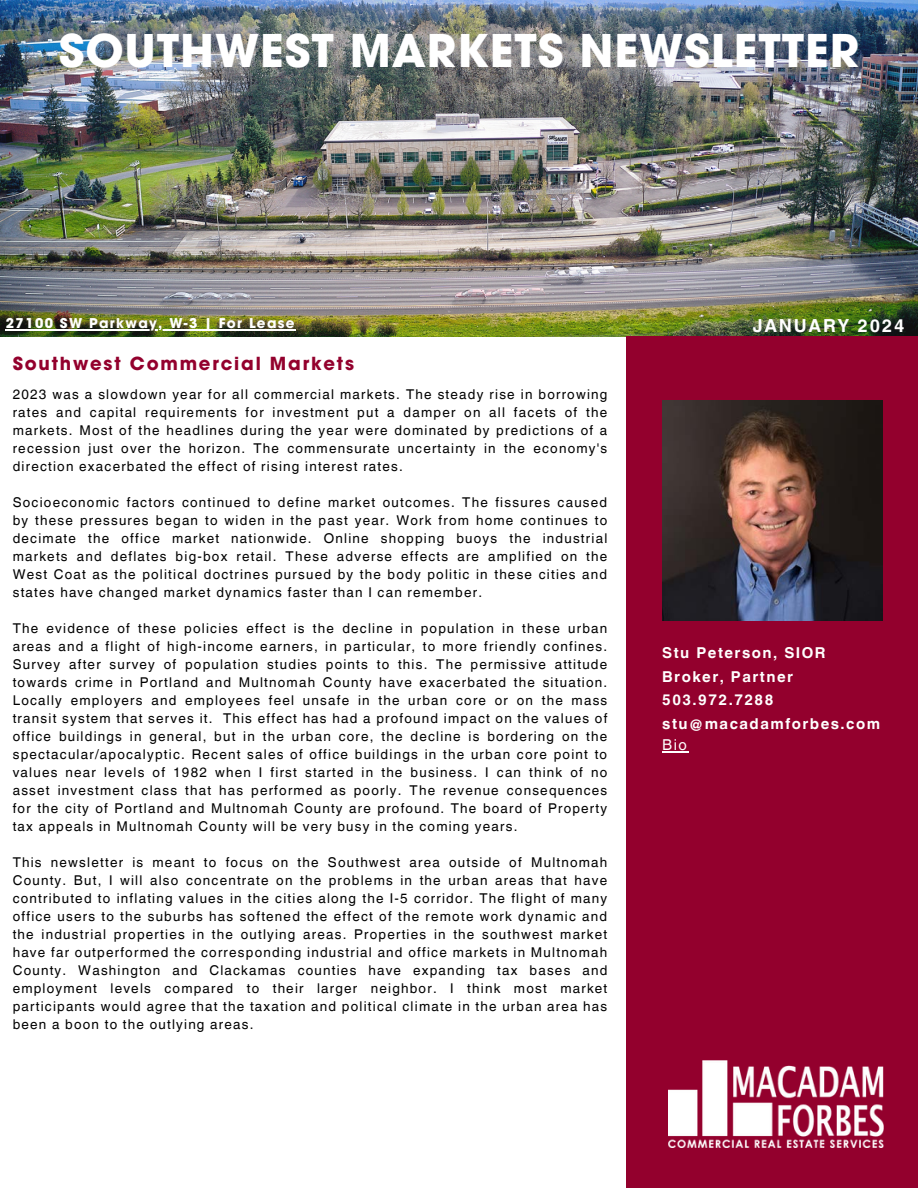
<style>
.page{position:relative;width:918px;height:1188px;background:#fff}
.page>*{position:absolute;margin:0;border:0;box-sizing:border-box;transform-origin:0 0}
.t1{font:700 45px "ITC Avant Garde Pro";letter-spacing:.02em;color:#fff}
.t2{font:700 18px "ITC Avant Garde Pro";letter-spacing:.1em;color:#93002d}
.t3{font:700 18px "Helvetica World";letter-spacing:.1em;color:#fff}
.t4{font:700 15px "Helvetica World";letter-spacing:.1em;color:#fff}
.t5{font:15px "Helvetica World";color:#fff}
.t6{font:13.5px/18px "Helvetica World";letter-spacing:.09em;color:#000;text-align:justify}
.t7{font:700 13.5px "ITC Avant Garde Pro";letter-spacing:.1em;color:#fff}
</style>
<div class="page">
<img style="left:0;top:0;width:918px;height:336px">
<div style="left:627px;top:336px;width:291px;height:852px;background:#93002d"></div>
<img style="left:662px;top:400px;width:221px;height:221px">
<img style="left:669px;top:1060px;width:215px;height:88px">
<svg style="left:662px;top:752px;width:27px;height:1px"></svg>
<hr style="left:6px;top:329px;width:290px;height:1px;background:#fff">
<h2 class="t1" style="left:59px;top:33px;width:802px">SOUTHWEST MARKETS NEWSLETTER</h2>
<p class="t7" style="left:6px;top:318px;width:290px">27100 SW Parkway, W-3 | For Lease</p>
<p class="t2" style="left:13px;top:357px;width:343px">Southwest Commercial Markets</p>
<h3 class="t6" style="left:13px;top:386px;width:596px">2023 was a slowdown year for all commercial markets. The steady rise in borrowing rates and capital requirements for investment put a damper on all facets of the markets. Most of the headlines during the year were dominated by predictions of a recession just over the horizon. The commensurate uncertainty in the economy's direction exacerbated the effect of rising interest rates.</h3>
<p class="t6" style="left:13px;top:494px;width:596px">Socioeconomic factors continued to define market outcomes. The fissures caused by these pressures began to widen in the past year. Work from home continues to decimate the office market nationwide. Online shopping buoys the industrial markets and deflates big-box retail. These adverse effects are amplified on the West Coat as the political doctrines pursued by the body politic in these cities and states have changed market dynamics faster than I can remember.</p>
<p class="t6" style="left:13px;top:620px;width:596px">The evidence of these policies effect is the decline in population in these urban areas and a flight of high-income earners, in particular, to more friendly confines.<br>Survey after survey of population studies points to this. The permissive attitude towards crime in Portland and Multnomah County have exacerbated the situation.<br>Locally employers and employees feel unsafe in the urban core or on the mass transit system that serves it. This effect has had a profound impact on the values of office buildings in general, but in the urban core, the decline is bordering on the spectacular/apocalyptic. Recent sales of office buildings in the urban core point to values near levels of 1982 when I first started in the business. I can think of no asset investment class that has performed as poorly. The revenue consequences for the city of Portland and Multnomah County are profound. The board of Property tax appeals in Multnomah County will be very busy in the coming years.</p>
<p class="t6" style="left:13px;top:854px;width:596px">This newsletter is meant to focus on the Southwest area outside of Multnomah County. But, I will also concentrate on the problems in the urban areas that have contributed to inflating values in the cities along the I-5 corridor. The flight of many office users to the suburbs has softened the effect of the remote work dynamic and the industrial properties in the outlying areas. Properties in the southwest market have far outperformed the corresponding industrial and office markets in Multnomah County. Washington and Clackamas counties have expanding tax bases and employment levels compared to their larger neighbor. I think most market participants would agree that the taxation and political climate in the urban area has been a boon to the outlying areas.</p>
<p class="t3" style="left:753px;top:311px;width:153px">JANUARY 2024</p>
<p class="t4" style="left:662px;top:641px;width:165px">Stu Peterson, SIOR</p>
<p class="t4" style="left:662px;top:664px;width:132px">Broker, Partner</p>
<p class="t4" style="left:662px;top:688px;width:113px">503.972.7288</p>
<p class="t4" style="left:662px;top:711px;width:219px">stu@macadamforbes.com</p>
<p class="t5" style="left:662px;top:736px;width:26px">Bio</p>
</div>
